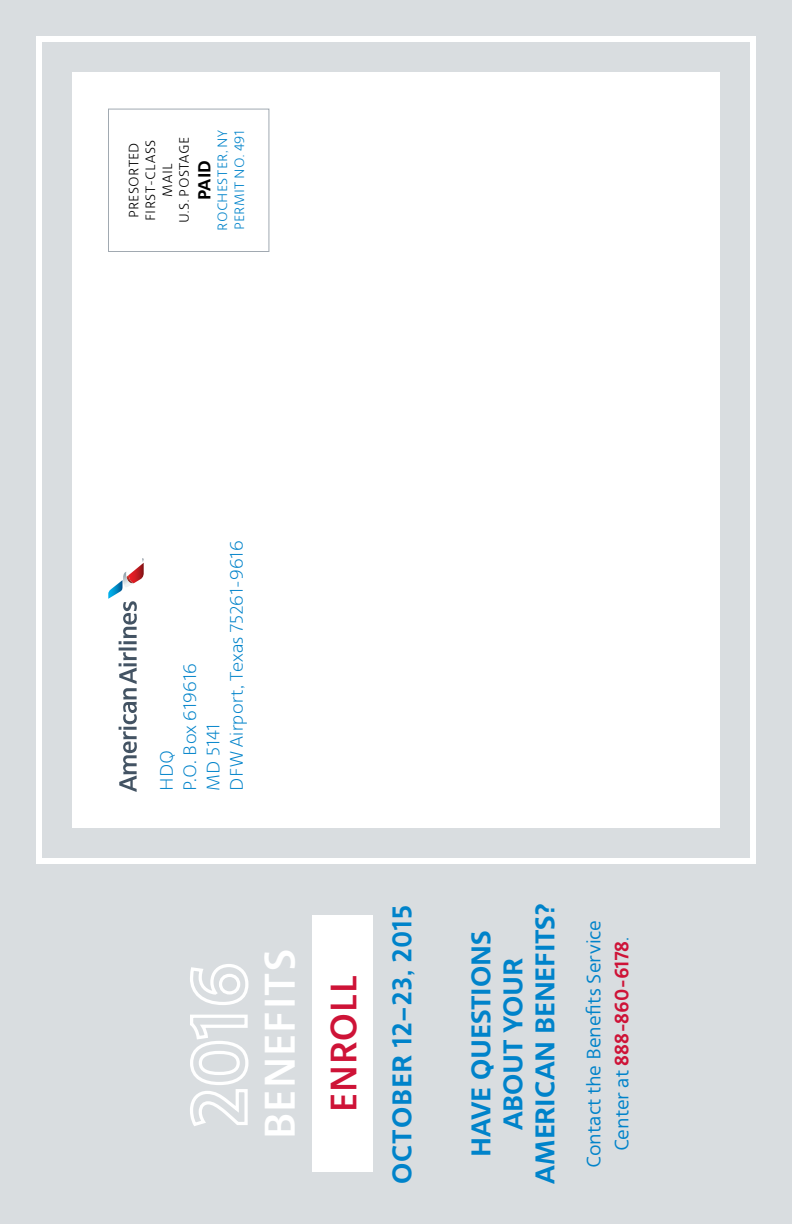
<style>
.page{position:relative;width:792px;height:1224px;background:#d9dde0}
.page>*{position:absolute;margin:0;border:0;box-sizing:border-box;transform-origin:0 0}
.t1{font:500 44.4px "American Sans";letter-spacing:.03em;color:#fff}
.t2{font:500 38px "American Sans";letter-spacing:.03em;color:#ce1337}
.t3{font:700 28px/32px "American Sans";color:#0083ca;text-align:center}
.t4{font:700 28px "American Sans";letter-spacing:.03em;color:#0083ca}
.t5{font:20px/28px "American Sans";letter-spacing:.005em;color:#0083ca;text-align:center}
.t6{font:300 18.6px/23.4px "American Sans";letter-spacing:.02em;color:#0083ca}
.t7{font:700 18px "American Sans";color:#000}
.t8{font:14px/16.8px "American Sans";letter-spacing:.03em;color:#000;text-align:center}
.t9{font:14px/16.8px "American Sans";letter-spacing:.03em;color:#0083ca}
.s1{font-weight:700;color:#ce1337}
</style>
<div class="page">
<div style="left:72px;top:72px;width:648px;height:756px;background:#fff"></div>
<svg style="left:108px;top:558px;width:36px;height:234px"></svg>
<div style="left:108px;top:109px;width:161px;height:143px;border:1px solid #a1a9b1"></div>
<svg style="left:190px;top:1014px;width:59px;height:112px"></svg>
<svg style="left:190px;top:964px;width:59px;height:41px"></svg>
<div style="left:312px;top:916px;width:60px;height:256px;background:#fff"></div>
<div style="left:36px;top:36px;width:720px;height:828px;border:6px solid #fff"></div>
<p class="t8" style="left:125px;top:223px;width:87px;rotate:-90deg">PRESORTED<br>FIRST-CLASS<br>MAIL<br>U.S. POSTAGE</p>
<p class="t9" style="left:214px;top:231px;width:102px;rotate:-90deg">ROCHESTER, NY<br>PERMIT NO. 491</p>
<p class="t7" style="left:194px;top:200px;width:42px;rotate:-90deg">PAID</p>
<p class="t6" style="left:155px;top:791px;width:252px;rotate:-90deg">HDQ<br>P.O. Box 619616<br>MD 5141<br>DFW Airport, Texas 75261-9616</p>
<h1 class="t1" style="left:254px;top:1139px;width:191px;rotate:-90deg">BENEFITS</h1>
<h2 class="t2" style="left:322px;top:1112px;width:138px;rotate:-90deg">ENROLL</h2>
<h3 class="t4" style="left:386px;top:1184px;width:281px;rotate:-90deg">OCTOBER 12–23, 2015</h3>
<h3 class="t3" style="left:466px;top:1184px;width:281px;rotate:-90deg">HAVE QUESTIONS<br>ABOUT YOUR<br>AMERICAN BENEFITS?</h3>
<p class="t5" style="left:580px;top:1168px;width:250px;rotate:-90deg">Contact the Benefits Service<br>Center at <span class="s1">888-860-6178</span>.</p>
</div>
